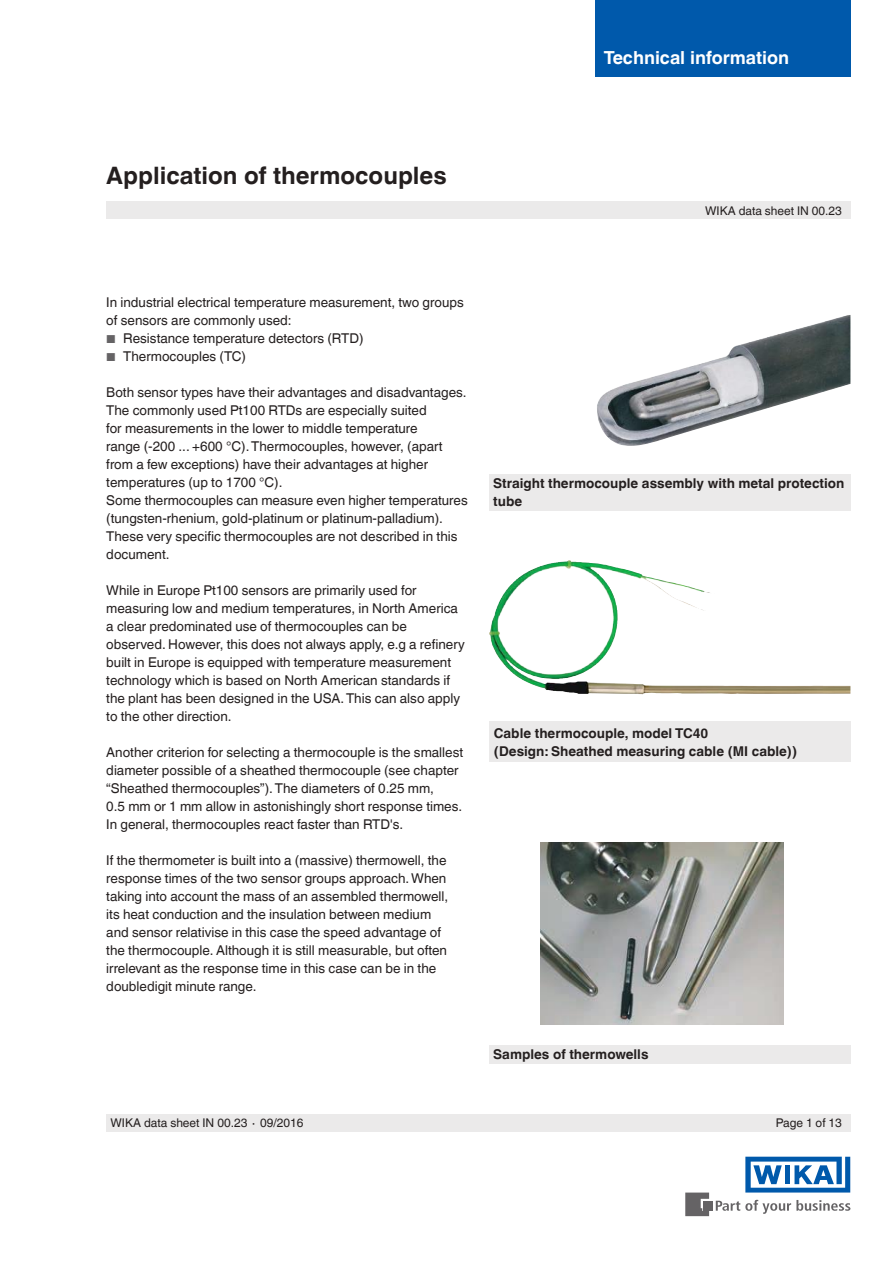
<style>
.page{position:relative;width:893px;height:1263px;background:#fff}
.page>*{position:absolute;margin:0;border:0;box-sizing:border-box;transform-origin:0 0}
.t1{font:700 24px "Helvetica World";color:#241f1f}
.t2{font:700 18px "Helvetica World";color:#fff}
.t3{font:13.5px/18px "Helvetica World";color:#241f1f}
.t4{font:700 13.5px/18px "Helvetica World";color:#241f1f}
.t5{font:12px "Helvetica World";color:#241f1f}
.s1{font-size:11.55px;color:#656365}
</style>
<div class="page">
<svg style="left:716px;top:1200px;width:134px;height:14px"></svg>
<div style="left:703px;top:1201px;width:9px;height:9px;background:#656365"></div>
<svg style="left:685px;top:1192px;width:24px;height:24px"></svg>
<svg style="left:745px;top:1157px;width:105px;height:35px"></svg>
<div style="left:106px;top:202px;width:744px;height:17px;background:#ebeaea"></div>
<div style="left:106px;top:1114px;width:744px;height:17px;background:#ebeaea"></div>
<div style="left:595px;top:0;width:255px;height:77px;background:#0059ab"></div>
<div style="left:489px;top:474px;width:361px;height:36px;background:#ebeaea"></div>
<div style="left:490px;top:722px;width:361px;height:40px;background:#ebeaea"></div>
<img style="left:597px;top:315px;width:253px;height:131px">
<img style="left:489px;top:561px;width:79px;height:115px">
<div style="left:489px;top:1045px;width:361px;height:18px;background:#ebeaea"></div>
<img style="left:541px;top:842px;width:242px;height:182px">
<h2 class="t2" style="left:604px;top:47px;width:187px">Technical information</h2>
<h1 class="t1" style="left:106px;top:162px;width:342px">Application of thermocouples</h1>
<p class="t5" style="left:705px;top:204px;width:138px">WIKA data sheet IN 00.23</p>
<p class="t3" style="left:106px;top:294px;width:359px">In industrial electrical temperature measurement, two groups of sensors are commonly used:</p>
<p class="t3" style="left:106px;top:330px;width:259px"><span class="s1">■</span> Resistance temperature detectors (RTD)</p>
<p class="t3" style="left:106px;top:348px;width:141px"><span class="s1">■</span> Thermocouples (TC)</p>
<p class="t3" style="left:106px;top:384px;width:363px">Both sensor types have their advantages and disadvantages.<br>The commonly used Pt100 RTDs are especially suited<br>for measurements in the lower to middle temperature<br>range (-200 ... +600 °C). Thermocouples, however, (apart from a few exceptions) have their advantages at higher temperatures (up to 1700 °C).<br>Some thermocouples can measure even higher temperatures (tungsten-rhenium, gold-platinum or platinum-palladium).<br>These very specific thermocouples are not described in this document.</p>
<p class="t3" style="left:106px;top:582px;width:360px">While in Europe Pt100 sensors are primarily used for measuring low and medium temperatures, in North America a clear predominated use of thermocouples can be observed. However, this does not always apply, e.g a refinery built in Europe is equipped with temperature measurement technology which is based on North American standards if the plant has been designed in the USA. This can also apply to the other direction.</p>
<p class="t3" style="left:106px;top:744px;width:358px">Another criterion for selecting a thermocouple is the smallest diameter possible of a sheathed thermocouple (see chapter “Sheathed thermocouples”). The diameters of 0.25 mm,<br>0.5 mm or 1 mm allow in astonishingly short response times.<br>In general, thermocouples react faster than RTD's.</p>
<p class="t3" style="left:106px;top:852px;width:344px">If the thermometer is built into a (massive) thermowell, the response times of the two sensor groups approach. When taking into account the mass of an assembled thermowell, its heat conduction and the insulation between medium and sensor relativise in this case the speed advantage of the thermocouple. Although it is still measurable, but often irrelevant as the response time in this case can be in the doubledigit minute range.</p>
<p class="t4" style="left:493px;top:474px;width:353px">Straight thermocouple assembly with metal protection tube</p>
<p class="t4" style="left:494px;top:724px;width:305px">Cable thermocouple, model TC40<br>(Design: Sheathed measuring cable (MI cable))</p>
<p class="t4" style="left:493px;top:1045px;width:157px">Samples of thermowells</p>
<p class="t5" style="left:111px;top:1116px;width:195px">WIKA data sheet IN 00.23 ∙ 09/2016</p>
<p class="t5" style="left:776px;top:1116px;width:68px">Page 1 of 13</p>
</div>
